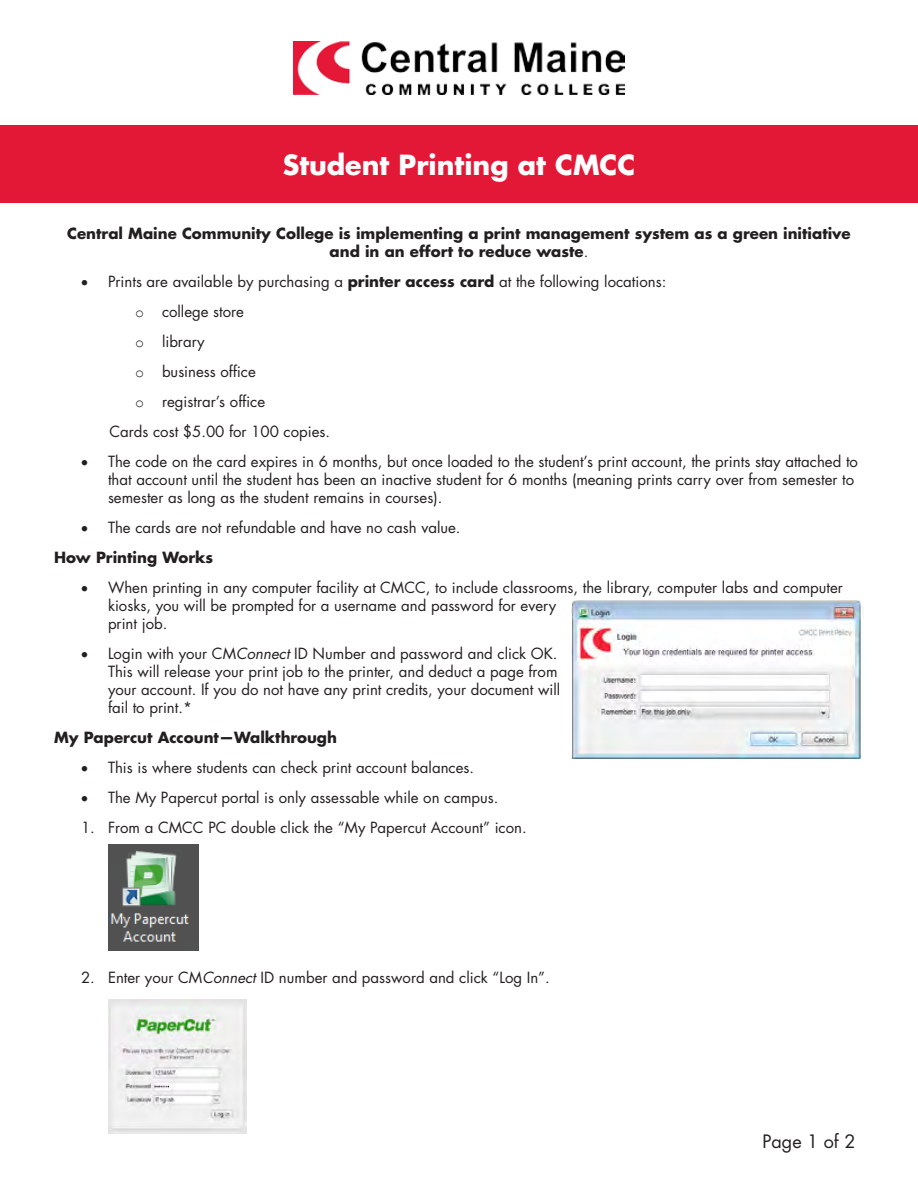
<style>
.page{position:relative;width:918px;height:1188px;background:#fff}
.page>*{position:absolute;margin:0;border:0;box-sizing:border-box;transform-origin:0 0}
.t1{font:700 27px "Futura LT";color:#fff}
.t2{font:18px "Futura LT";color:#231f20}
.t3{font:15px/18px "Futura LT";color:#231f20}
.t4{font:700 15px/18px "Futura LT";color:#231f20;text-align:center}
.s1{font-weight:400}
.s2{font-weight:700}
.s3{font-family:"Courier New"}
.s4{font-style:italic}
</style>
<div class="page">
<img style="left:294px;top:42px;width:330px;height:52px">
<div style="left:0;top:126px;width:918px;height:77px;background:#e31837"></div>
<img style="left:572px;top:600px;width:292px;height:158px">
<img style="left:108px;top:845px;width:91px;height:105px">
<img style="left:108px;top:999px;width:138px;height:135px">
<p class="t1" style="left:283px;top:147px;width:354px">Student Printing at CMCC</p>
<p class="t4" style="left:67px;top:224px;width:785px">Central Maine Community College is implementing a print management system as a green initiative and in an effort to reduce waste<span class="s1">.</span></p>
<p class="t3" style="left:81px;top:272px;width:587px">• Prints are available by purchasing a <span class="s2">printer access card</span> at the following locations:</p>
<p class="t3" style="left:135px;top:302px;width:111px"><span class="s3">o</span> college store</p>
<p class="t3" style="left:135px;top:332px;width:71px"><span class="s3">o</span> library</p>
<p class="t3" style="left:135px;top:362px;width:122px"><span class="s3">o</span> business office</p>
<p class="t3" style="left:135px;top:392px;width:132px"><span class="s3">o</span> registrar’s office</p>
<p class="t3" style="left:109px;top:422px;width:222px">Cards cost $5.00 for 100 copies.</p>
<p class="t3" style="left:108px;top:452px;width:752px;text-indent:-27px">• The code on the card expires in 6 months, but once loaded to the student’s print account, the prints stay attached to that account until the student has been an inactive student for 6 months (meaning prints carry over from semester to semester as long as the student remains in courses).</p>
<p class="t3" style="left:81px;top:518px;width:381px">• The cards are not refundable and have no cash value.</p>
<p class="t4" style="left:54px;top:548px;width:161px">How Printing Works</p>
<p class="t3" style="left:108px;top:578px;width:736px;text-indent:-27px">• When printing in any computer facility at CMCC, to include classrooms, the library, computer labs and computer kiosks, you will be prompted for a username and password for every<br>print job.</p>
<p class="t3" style="left:108px;top:644px;width:454px;text-indent:-27px">• Login with your CM<span class="s4">Connect</span> ID Number and password and click OK.<br>This will release your print job to the printer, and deduct a page from your account. If you do not have any print credits, your document will fail to print.*</p>
<p class="t4" style="left:54px;top:728px;width:285px">My Papercut Account—Walkthrough</p>
<p class="t3" style="left:81px;top:758px;width:395px">• This is where students can check print account balances.</p>
<p class="t3" style="left:81px;top:788px;width:419px">• The My Papercut portal is only assessable while on campus.</p>
<p class="t3" style="left:81px;top:818px;width:447px">1. From a CMCC PC double click the “My Papercut Account” icon.</p>
<p class="t3" style="left:81px;top:968px;width:470px">2. Enter your CM<span class="s4">Connect</span> ID number and password and click “Log In”.</p>
<p class="t2" style="left:762px;top:1130px;width:95px">Page 1 of 2</p>
</div>
